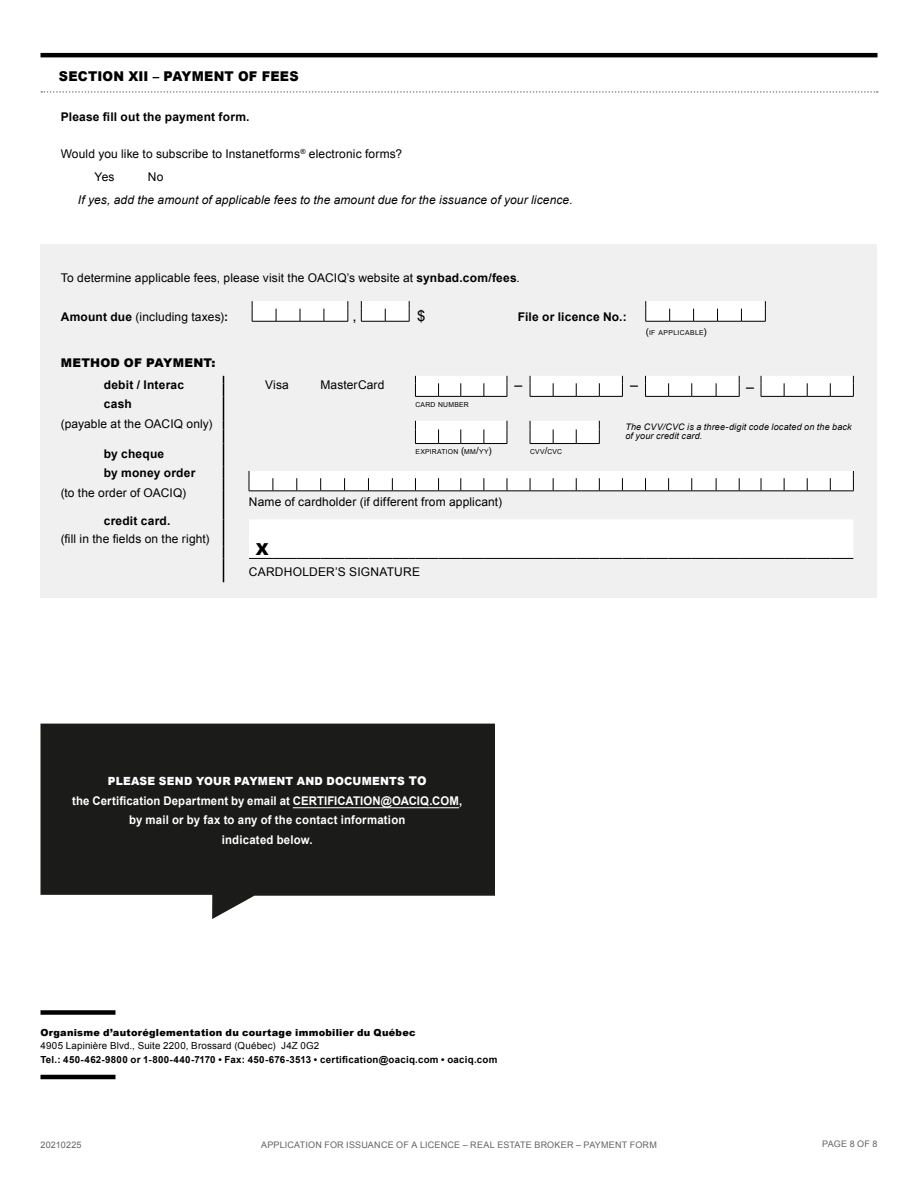
<style>
.page{position:relative;width:918px;height:1188px;background:#fff}
.page>*{position:absolute;margin:0;border:0;box-sizing:border-box;transform-origin:0 0}
.t1{font:900 16.5px "Arial";color:#000}
.t2{font:15px "Arial";color:#000;scale:.95 1}
.t3{font:15px "Arial";color:#000}
.t4{font:900 13.5px "Arial";letter-spacing:.015em;color:#000;scale:.95 1}
.t5{font:12px/23.2px "Arial";letter-spacing:.01em;color:#000}
.t6{font:700 12px/19.5px "Arial";letter-spacing:.015em;color:#fff;text-align:center;scale:.95 1}
.t7{font:700 12px/19.5px "Arial";letter-spacing:.02em;color:#000}
.t8{font:italic 12px "Arial";letter-spacing:.01em;color:#000}
.t9{font:900 12px "Arial";letter-spacing:.02em;color:#000}
.t10{font:900 11.25px "Arial";letter-spacing:.02em;color:#fff;scale:.95 1}
.t11{font:700 9.75px "Arial";letter-spacing:.025em;color:#000}
.t12{font:900 9.75px "Arial";letter-spacing:.025em;color:#000}
.t13{font:9.75px "Arial";letter-spacing:.02em;color:#000}
.t14{font:9px "Arial";letter-spacing:.025em;color:#646363}
.t15{font:italic 9px/9px "Arial";letter-spacing:.02em;color:#000}
.t16{font:6.9px "Arial";letter-spacing:.04em;color:#000}
.s1{font-weight:700}
.s2{font-size:9.75px}
.s3{font-size:12px}
</style>
<div class="page">
<div style="left:40px;top:1010px;width:76px;height:5px;background:#000"></div>
<hr style="left:40px;top:1075px;width:76px;height:4px;background:#000">
<hr style="left:40px;top:53px;width:838px;height:4px;background:#000">
<svg style="left:41px;top:91px;width:837px;height:2px"></svg>
<div style="left:40px;top:245px;width:838px;height:353px;background:#f0f0f0"></div>
<svg style="left:252px;top:301px;width:514px;height:21px"></svg>
<svg style="left:249px;top:376px;width:604px;height:181px"></svg>
<svg style="left:249px;top:558px;width:604px;height:1px"></svg>
<svg style="left:415px;top:421px;width:93px;height:23px"></svg>
<svg style="left:530px;top:421px;width:70px;height:23px"></svg>
<svg style="left:415px;top:376px;width:93px;height:21px"></svg>
<svg style="left:530px;top:376px;width:93px;height:21px"></svg>
<svg style="left:645px;top:376px;width:95px;height:21px"></svg>
<svg style="left:761px;top:376px;width:93px;height:21px"></svg>
<svg style="left:223px;top:376px;width:1px;height:206px"></svg>
<svg style="left:249px;top:471px;width:605px;height:21px"></svg>
<svg style="left:40px;top:724px;width:455px;height:195px;background:#353534"></svg>
<hr style="left:293px;top:807px;width:166px;height:1px;background:#fff">
<p class="t4" style="left:59px;top:67px;width:254px">SECTION XII – PAYMENT OF FEES</p>
<p class="t7" style="left:61px;top:108px;width:190px">Please fill out the payment form.</p>
<p class="t5" style="left:95px;top:142px;width:309px;text-indent:-34px">Would you like to subscribe to Instanetforms<sup>®</sup> electronic forms?<br>Yes</p>
<p class="t5" style="left:148px;top:165px;width:17px">No</p>
<p class="t8" style="left:78px;top:192px;width:496px">If yes, add the amount of applicable fees to the amount due for the issuance of your licence.</p>
<p class="t5" style="left:61px;top:266px;width:461px">To determine applicable fees, please visit the OACIQ’s website at <span class="s1">synbad.com/fees</span>.</p>
<p class="t5" style="left:61px;top:306px;width:169px"><span class="s1">Amount due</span> (including taxes)<span class="s1">:</span></p>
<p class="t3" style="left:353px;top:306px;width:6px">,</p>
<p class="t3" style="left:417px;top:306px;width:10px">$</p>
<p class="t7" style="left:518px;top:308px;width:110px">File or licence No.:</p>
<p class="t16" style="left:646px;top:328px;width:63px"><span class="s2">(</span>IF APPLICABLE<span class="s2">)</span></p>
<p class="t9" style="left:61px;top:354px;width:156px">METHOD OF PAYMENT:</p>
<p class="t7" style="left:104px;top:375px;width:82px">debit / Interac cash</p>
<p class="t5" style="left:61px;top:412px;width:153px">(payable at the OACIQ only)</p>
<p class="t7" style="left:104px;top:444px;width:93px">by cheque<br>by money order</p>
<p class="t5" style="left:61px;top:481px;width:127px">(to the order of OACIQ)</p>
<p class="t7" style="left:104px;top:512px;width:68px">credit card.</p>
<p class="t5" style="left:61px;top:528px;width:150px">(fill in the fields on the right)</p>
<p class="t5" style="left:265px;top:373px;width:25px">Visa</p>
<p class="t5" style="left:320px;top:373px;width:66px">MasterCard</p>
<p class="t2" style="left:515px;top:375px;width:10px">–</p>
<p class="t2" style="left:630px;top:375px;width:10px">–</p>
<p class="t16" style="left:415px;top:400px;width:55px">CARD NUMBER</p>
<p class="t2" style="left:746px;top:376px;width:10px">–</p>
<p class="t16" style="left:415px;top:447px;width:78px">EXPIRATION <span class="s2">(</span>MM<span class="s2">/</span>YY<span class="s2">)</span></p>
<p class="t16" style="left:530px;top:447px;width:33px">CVV<span class="s2">/</span>CVC</p>
<p class="t5" style="left:249px;top:490px;width:255px">Name of cardholder (if different from applicant)</p>
<h1 class="t1" style="left:256px;top:538px;width:14px">X</h1>
<p class="t5" style="left:249px;top:561px;width:173px">CARDHOLDER’S SIGNATURE</p>
<p class="t15" style="left:625px;top:423px;width:228px">The CVV/CVC is a three-digit code located on the back of your credit card.</p>
<p class="t10" style="left:108px;top:773px;width:337px">PLEASE SEND YOUR PAYMENT AND DOCUMENTS <span class="s3">TO</span></p>
<p class="t6" style="left:72px;top:791px;width:412px">the Certification Department by email at CERTIFICATION@OACIQ.COM, by mail or by fax to any of the contact information<br>indicated below.</p>
<p class="t12" style="left:40px;top:1025px;width:377px">Organisme d’autoréglementation du courtage immobilier du Québec</p>
<p class="t13" style="left:40px;top:1039px;width:280px">4905 Lapinière Blvd., Suite 2200, Brossard (Québec) J4Z 0G2</p>
<p class="t11" style="left:40px;top:1053px;width:458px">Tel.: 450-462-9800 or 1-800-440-7170 • Fax: 450-676-3513 • certification@oaciq.com • oaciq.com</p>
<p class="t14" style="left:40px;top:1138px;width:43px">20210225</p>
<p class="t14" style="left:261px;top:1138px;width:397px">APPLICATION FOR ISSUANCE OF A LICENCE – REAL ESTATE BROKER – PAYMENT FORM</p>
<p class="t14" style="left:822px;top:1138px;width:57px">PAGE 8 OF 8</p>
</div>
